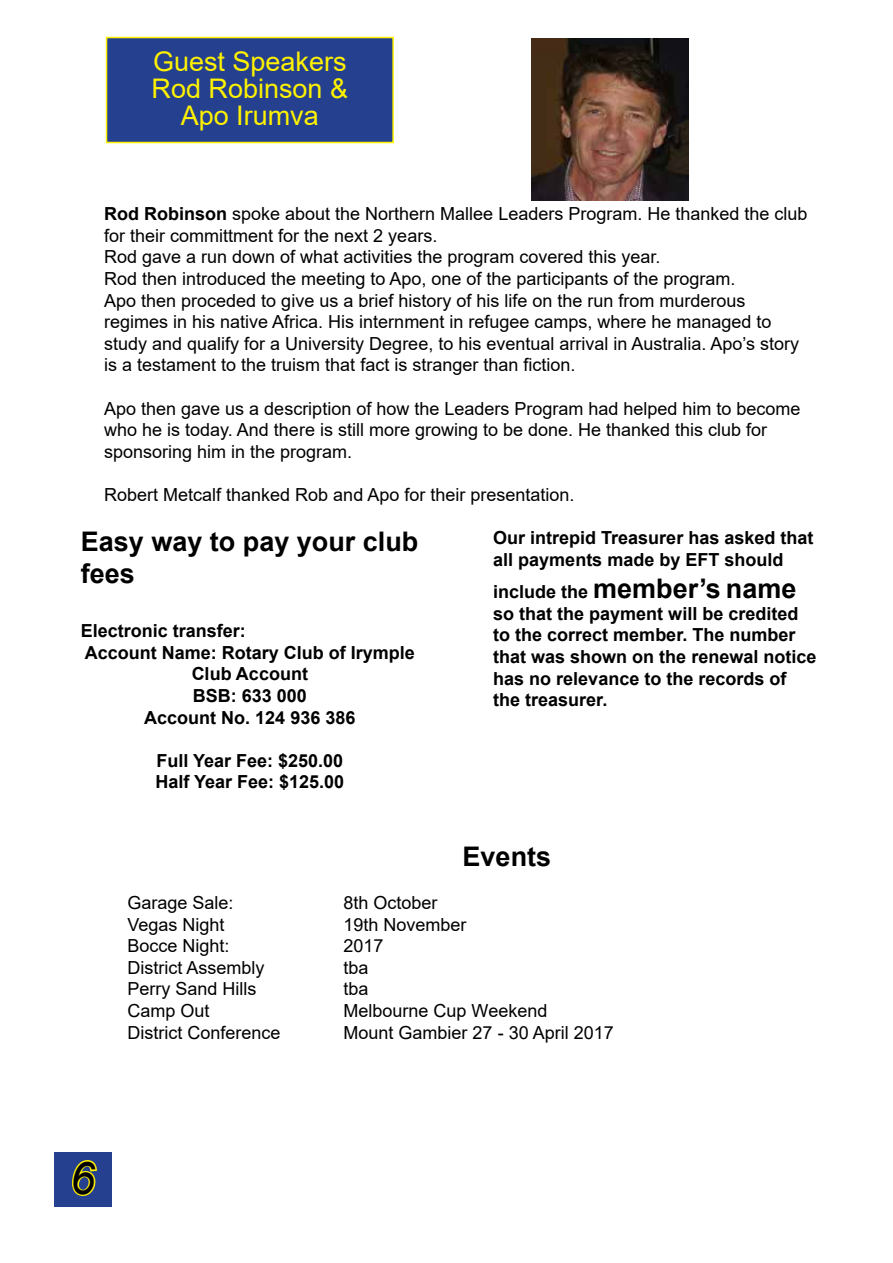
<style>
.page{position:relative;width:893px;height:1263px;background:#fff}
.page>*{position:absolute;margin:0;border:0;box-sizing:border-box;transform-origin:0 0}
.t1{font:italic 45px "Arial";color:#000}
.t2{font:700 27px/32.4px "Arial";color:#000}
.t3{font:27px/27px "Arial";color:#fff200;text-align:center}
.t4{font:18px/21.6px "Arial";color:#000}
.t5{font:700 18px/21.6px "Arial";color:#000}
.s1{font-weight:700}
.s2{font-size:18px}
</style>
<div class="page">
<div style="left:54px;top:1152px;width:58px;height:54px;background:#25408f"></div>
<svg style="left:72px;top:1160px;width:25px;height:36px"></svg>
<div style="left:107px;top:38px;width:286px;height:104px;background:#25408f"></div>
<div style="left:106px;top:37px;width:288px;height:106px;border:2px solid #fff200"></div>
<img style="left:531px;top:38px;width:158px;height:162px">
<h2 class="t3" style="left:151px;top:48px;width:198px">Guest Speakers<br>Rod Robinson &amp;<br>Apo Irumva</h2>
<p class="t4" style="left:104px;top:203px;width:705px"><span class="s1">Rod Robinson</span> spoke about the Northern Mallee Leaders Program. He thanked the club for their committment for the next 2 years.<br>Rod gave a run down of what activities the program covered this year.<br>Rod then introduced the meeting to Apo, one of the participants of the program.<br>Apo then proceded to give us a brief history of his life on the run from murderous regimes in his native Africa. His internment in refugee camps, where he managed to study and qualify for a University Degree, to his eventual arrival in Australia. Apo’s story is a testament to the truism that fact is stranger than fiction.</p>
<p class="t4" style="left:104px;top:397px;width:698px">Apo then gave us a description of how the Leaders Program had helped him to become who he is today. And there is still more growing to be done. He thanked this club for sponsoring him in the program.</p>
<p class="t4" style="left:104px;top:484px;width:472px">Robert Metcalf thanked Rob and Apo for their presentation.</p>
<h2 class="t2" style="left:81px;top:525px;width:339px">Easy way to pay your club fees</h2>
<p class="t5" style="left:81px;top:620px;width:167px">Electronic transfer:</p>
<p class="t5" style="left:85px;top:642px;width:332px">Account Name: Rotary Club of Irymple</p>
<p class="t5" style="left:192px;top:663px;width:118px">Club Account</p>
<p class="t5" style="left:193px;top:685px;width:116px">BSB: 633 000</p>
<p class="t5" style="left:144px;top:707px;width:213px">Account No. 124 936 386</p>
<p class="t5" style="left:155px;top:750px;width:190px">Full Year Fee: $250.00<br>Half Year Fee: $125.00</p>
<p class="t5" style="left:493px;top:527px;width:322px">Our intrepid Treasurer has asked that all payments made by EFT should</p>
<h2 class="t2" style="left:493px;top:573px;width:305px"><span class="s2">include the</span> member’s name</h2>
<p class="t5" style="left:493px;top:603px;width:325px">so that the payment will be credited to the correct member. The number that was shown on the renewal notice has no relevance to the records of the treasurer.</p>
<h2 class="t2" style="left:463px;top:840px;width:90px">Events</h2>
<p class="t4" style="left:128px;top:892px;width:108px">Garage Sale:</p>
<p class="t4" style="left:344px;top:892px;width:96px">8th October</p>
<p class="t4" style="left:128px;top:913px;width:99px">Vegas Night</p>
<p class="t4" style="left:344px;top:913px;width:125px">19th November</p>
<p class="t4" style="left:128px;top:935px;width:104px">Bocce Night:</p>
<p class="t4" style="left:344px;top:935px;width:42px">2017</p>
<p class="t4" style="left:128px;top:956px;width:139px">District Assembly</p>
<p class="t4" style="left:344px;top:956px;width:27px">tba</p>
<p class="t4" style="left:128px;top:978px;width:131px">Perry Sand Hills</p>
<p class="t4" style="left:344px;top:978px;width:27px">tba</p>
<p class="t4" style="left:128px;top:1000px;width:84px">Camp Out</p>
<p class="t4" style="left:344px;top:1000px;width:205px">Melbourne Cup Weekend</p>
<p class="t4" style="left:128px;top:1021px;width:155px">District Conference</p>
<p class="t4" style="left:344px;top:1021px;width:272px">Mount Gambier 27 - 30 April 2017</p>
<h1 class="t1" style="left:70px;top:1149px;width:27px">6</h1>
</div>
